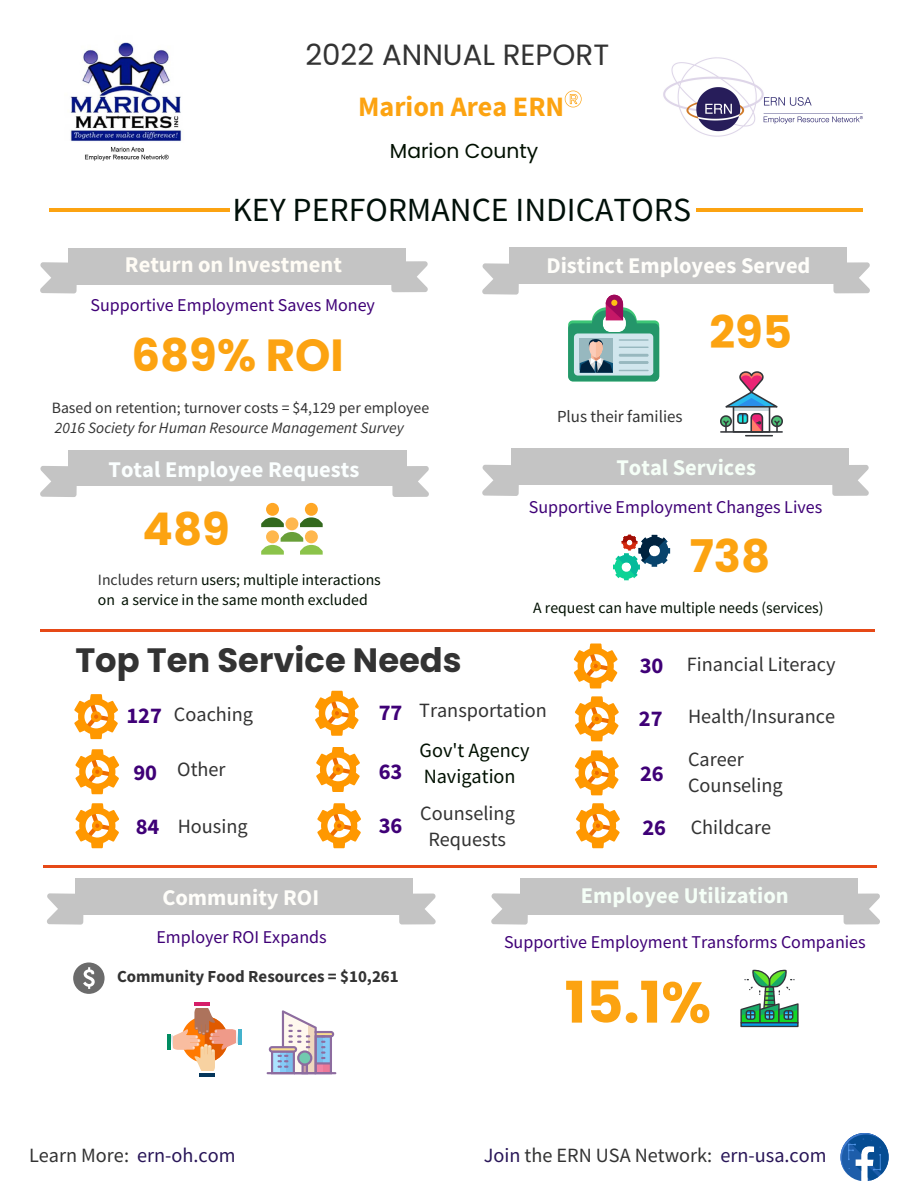
<style>
.page{position:relative;width:918px;height:1188px;background:#fff}
.page>*{position:absolute;margin:0;border:0;box-sizing:border-box;transform-origin:0 0}
.t1{font:700 57.3px "Poppins";color:#fca311}
.t2{font:700 45px "Poppins";color:#fca311}
.t3{font:33.75px "Source Sans Pro";color:#001009}
.t4{font:700 33.75px "Poppins";color:#333}
.t5{font:29.25px "Poppins";color:#333}
.t6{font:700 28.2px "Source Sans Pro";color:#fca311}
.t7{font:700 22.5px "Source Sans Pro";color:#fffefa}
.t8{font:700 22.5px "Source Sans Pro";color:#f5fff7}
.t9{font:700 22.5px "Source Sans Pro";color:#fbffff}
.t10{font:700 22.5px "Source Sans Pro";color:#3f0077}
.t11{font:700 22.5px "Source Sans Pro";color:#fffcf5}
.t12{font:20.25px/25.8px "Source Sans Pro";color:#333}
.t13{font:20.25px/25.8px "Source Sans Pro";color:#001000}
.t14{font:20.25px "Poppins";color:#001000}
.t15{font:18px "Source Sans Pro";color:#3f0077}
.t16{font:700 16.8px "Source Sans Pro";color:#333}
.t17{font:16.8px "Source Sans Pro";color:#333}
.t18{font:15.75px/20.2px "Source Sans Pro";color:#001000}
.t19{font:15.75px "Source Sans Pro";color:#333}
.t20{font:italic 15.75px "Source Sans Pro";color:#333}
.s1{color:#333}
.s2{font-weight:700;font-size:22.5px;color:#3f0077}
.s3{color:#291658}
</style>
<div class="page">
<div style="left:69px;top:249px;width:337px;height:36px;background:#c4c4c4"></div>
<svg style="left:40px;top:262px;width:37px;height:31px"></svg>
<svg style="left:391px;top:261px;width:37px;height:31px"></svg>
<hr style="left:43px;top:865px;width:833px;height:2px;background:#e64917">
<hr style="left:50px;top:208px;width:180px;height:3px;background:#fca311">
<div style="left:510px;top:248px;width:337px;height:36px;background:#c4c4c4"></div>
<svg style="left:482px;top:263px;width:37px;height:32px"></svg>
<svg style="left:833px;top:262px;width:37px;height:31px"></svg>
<div style="left:69px;top:450px;width:338px;height:36px;background:#c4c4c4"></div>
<svg style="left:40px;top:466px;width:37px;height:31px"></svg>
<svg style="left:392px;top:466px;width:37px;height:31px"></svg>
<div style="left:75px;top:879px;width:338px;height:36px;background:#c4c4c4"></div>
<svg style="left:47px;top:893px;width:37px;height:32px"></svg>
<svg style="left:399px;top:894px;width:37px;height:30px"></svg>
<hr style="left:696px;top:208px;width:167px;height:3px;background:#fca311">
<div style="left:511px;top:449px;width:337px;height:36px;background:#c4c4c4"></div>
<svg style="left:482px;top:465px;width:37px;height:31px"></svg>
<svg style="left:832px;top:465px;width:37px;height:31px"></svg>
<div style="left:520px;top:879px;width:337px;height:36px;background:#c4c4c4"></div>
<svg style="left:491px;top:893px;width:37px;height:32px"></svg>
<svg style="left:843px;top:894px;width:37px;height:30px"></svg>
<svg style="left:720px;top:371px;width:63px;height:65px"></svg>
<svg style="left:568px;top:295px;width:91px;height:86px"></svg>
<div style="left:266px;top:503px;width:13px;height:13px;background:#ffa726;border-radius:50%"></div>
<div style="left:305px;top:503px;width:13px;height:13px;background:#ffa726;border-radius:50%"></div>
<svg style="left:261px;top:517px;width:62px;height:38px"></svg>
<svg style="left:613px;top:534px;width:57px;height:47px"></svg>
<hr style="left:41px;top:629px;width:833px;height:2px;background:#e64917">
<hr style="left:741px;top:1023px;width:57px;height:3px;background:#059ce8">
<div style="left:740px;top:1022px;width:59px;height:5px;border:1px solid #33363a"></div>
<svg style="left:740px;top:970px;width:59px;height:54px"></svg>
<svg style="left:74px;top:694px;width:44px;height:45px"></svg>
<svg style="left:75px;top:749px;width:44px;height:45px"></svg>
<svg style="left:75px;top:803px;width:44px;height:45px"></svg>
<svg style="left:574px;top:644px;width:44px;height:44px"></svg>
<svg style="left:316px;top:747px;width:44px;height:45px"></svg>
<svg style="left:317px;top:803px;width:44px;height:45px"></svg>
<svg style="left:575px;top:696px;width:44px;height:45px"></svg>
<svg style="left:575px;top:750px;width:44px;height:45px"></svg>
<svg style="left:576px;top:803px;width:44px;height:45px"></svg>
<svg style="left:315px;top:691px;width:44px;height:45px"></svg>
<img style="left:663px;top:57px;width:200px;height:80px">
<img style="left:70px;top:42px;width:112px;height:119px">
<svg style="left:565px;top:91px;width:17px;height:16px"></svg>
<svg style="left:73px;top:962px;width:32px;height:32px"></svg>
<hr style="left:168px;top:1034px;width:3px;height:16px;background:#008c61">
<hr style="left:238px;top:1029px;width:4px;height:16px;background:#44b2cc">
<div style="left:195px;top:1006px;width:14px;height:19px;background:#ad735c;border-radius:5px"></div>
<hr style="left:195px;top:1005px;width:14px;height:3px;background:#fff">
<hr style="left:194px;top:1002px;width:16px;height:4px;background:#d61e69">
<hr style="left:199px;top:1073px;width:16px;height:4px;background:#05365b">
<svg style="left:171px;top:1010px;width:67px;height:61px"></svg>
<hr style="left:267px;top:1072px;width:69px;height:2px;background:#8d6c9f">
<svg style="left:269px;top:1010px;width:65px;height:63px"></svg>
<svg style="left:840px;top:1133px;width:49px;height:48px"></svg>
<h3 class="t5" style="left:305px;top:38px;width:305px">2022 ANNUAL REPORT</h3>
<h3 class="t6" style="left:358px;top:87px;width:208px">Marion Area ERN</h3>
<p class="t14" style="left:390px;top:139px;width:150px">Marion County</p>
<h3 class="t3" style="left:232px;top:188px;width:460px">KEY PERFORMANCE INDICATORS</h3>
<p class="t11" style="left:125px;top:250px;width:219px">Return on Investment</p>
<p class="t7" style="left:546px;top:251px;width:266px">Distinct Employees Served</p>
<p class="t15" style="left:90px;top:293px;width:286px">Supportive Employment Saves Money</p>
<h2 class="t2" style="left:132px;top:329px;width:214px">689% ROI</h2>
<p class="t19" style="left:52px;top:398px;width:379px">Based on retention; turnover costs = $4,129 per employee</p>
<p class="t20" style="left:55px;top:418px;width:350px">2016 Society for Human Resource Management Survey</p>
<p class="t9" style="left:109px;top:454px;width:252px">Total Employee Requests</p>
<h2 class="t2" style="left:143px;top:503px;width:89px">489</h2>
<p class="t18" style="left:98px;top:570px;width:285px"><span class="s1">Includes return</span> users; multiple interactions on a service in the same month excluded</p>
<h3 class="t4" style="left:75px;top:640px;width:388px">Top Ten Service Needs</h3>
<p class="t17" style="left:557px;top:406px;width:127px">Plus their families</p>
<h2 class="t2" style="left:710px;top:306px;width:84px">295</h2>
<p class="t8" style="left:616px;top:452px;width:141px">Total Services</p>
<p class="t15" style="left:529px;top:496px;width:295px">Supportive Employment Changes Lives</p>
<h2 class="t2" style="left:690px;top:530px;width:82px">738</h2>
<p class="t18" style="left:533px;top:598px;width:292px">A request can have multiple needs (services)</p>
<p class="t10" style="left:640px;top:650px;width:25px">30</p>
<p class="t12" style="left:687px;top:651px;width:150px">Financial Literacy</p>
<p class="t10" style="left:126px;top:701px;width:37px">127</p>
<p class="t12" style="left:174px;top:701px;width:81px">Coaching</p>
<p class="t10" style="left:379px;top:697px;width:25px">77</p>
<p class="t12" style="left:419px;top:697px;width:129px">Transportation</p>
<p class="t10" style="left:639px;top:703px;width:25px">27</p>
<p class="t12" style="left:688px;top:704px;width:149px">Health/Insurance</p>
<p class="t10" style="left:133px;top:757px;width:25px">90</p>
<p class="t12" style="left:177px;top:757px;width:50px">Other</p>
<p class="t10" style="left:379px;top:756px;width:25px">63</p>
<p class="t13" style="left:420px;top:737px;width:111px">Gov't Agency<br>Navigation</p>
<p class="t10" style="left:640px;top:758px;width:25px">26</p>
<p class="t12" style="left:688px;top:746px;width:96px">Career<br>Counseling</p>
<p class="t12" style="left:136px;top:813px;width:114px"><span class="s2">84</span> Housing</p>
<p class="t10" style="left:379px;top:810px;width:25px">36</p>
<p class="t12" style="left:420px;top:800px;width:96px;text-align:center">Counseling<br>Requests</p>
<p class="t10" style="left:642px;top:812px;width:25px">26</p>
<p class="t12" style="left:691px;top:814px;width:82px">Childcare</p>
<p class="t7" style="left:162px;top:882px;width:158px">Community ROI</p>
<p class="t8" style="left:581px;top:881px;width:209px">Employee Utilization</p>
<p class="t15" style="left:156px;top:925px;width:172px">Employer ROI Expands</p>
<p class="t15" style="left:504px;top:931px;width:363px">Supportive Employment Transforms Companies</p>
<p class="t16" style="left:117px;top:965px;width:283px">Community Food Resources = $10,261</p>
<h1 class="t1" style="left:565px;top:969px;width:148px">15.1%</h1>
<p class="t12" style="left:29px;top:1142px;width:208px">Learn More: <span class="s3">ern-oh.com</span></p>
<p class="t12" style="left:484px;top:1142px;width:344px"><span class="s3">Join</span> the ERN USA Network: <span class="s3">ern-usa.com</span></p>
</div>
